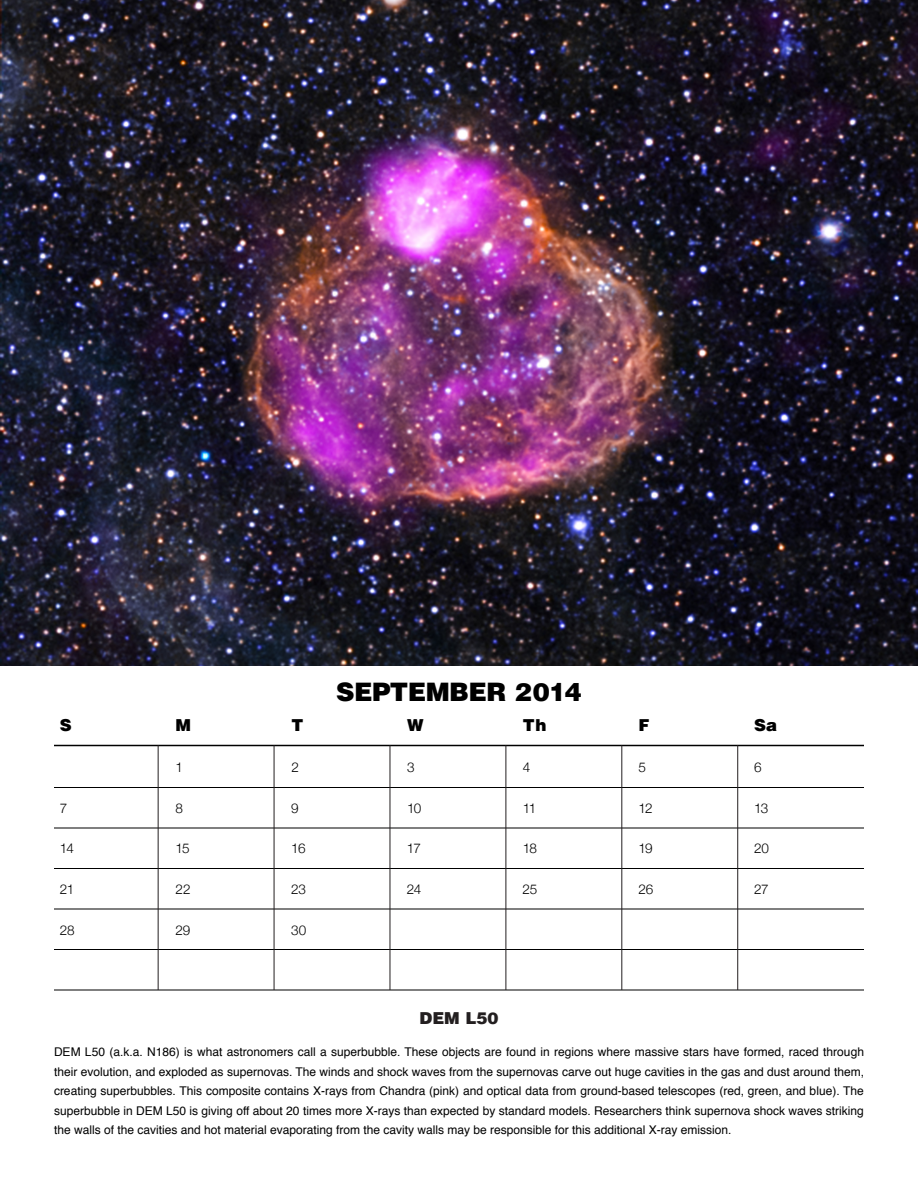
<style>
.page{position:relative;width:918px;height:1188px;background:#fff}
.page>*{position:absolute;margin:0;border:0;box-sizing:border-box;transform-origin:0 0}
.t1{font:900 25.5px "Helvetica";letter-spacing:-.02em;color:#000}
.t2{font:900 16.5px "Helvetica";color:#000}
.t3{font:900 16.5px "Helvetica";color:#231f20}
.t4{font:300 13.5px "Helvetica Neue";letter-spacing:-.045em;color:#000}
.t5{font:12px/19.5px "Helvetica";color:#000;text-align:justify}
</style>
<div class="page">
<hr style="left:54px;top:990px;width:810px;height:1px;background:#000">
<hr style="left:54px;top:909px;width:810px;height:1px;background:#000">
<hr style="left:54px;top:949px;width:810px;height:1px;background:#000">
<hr style="left:54px;top:868px;width:810px;height:1px;background:#000">
<hr style="left:54px;top:828px;width:810px;height:1px;background:#000">
<hr style="left:54px;top:787px;width:810px;height:1px;background:#000">
<hr style="left:54px;top:745px;width:810px;height:1px;background:#000">
<img style="left:0;top:0;width:918px;height:666px">
<hr style="left:158px;top:745px;width:1px;height:245px;background:#231f20">
<hr style="left:274px;top:745px;width:1px;height:245px;background:#231f20">
<hr style="left:390px;top:745px;width:1px;height:245px;background:#231f20">
<hr style="left:506px;top:745px;width:1px;height:245px;background:#231f20">
<hr style="left:621px;top:745px;width:1px;height:245px;background:#231f20">
<hr style="left:737px;top:745px;width:1px;height:245px;background:#231f20">
<h1 class="t1" style="left:336px;top:675px;width:247px">SEPTEMBER 2014</h1>
<h2 class="t2" style="left:60px;top:714px;width:13px">S</h2>
<h2 class="t2" style="left:176px;top:714px;width:17px">M</h2>
<h2 class="t2" style="left:291px;top:714px;width:13px">T</h2>
<h2 class="t2" style="left:407px;top:714px;width:18px">W</h2>
<h2 class="t2" style="left:523px;top:714px;width:25px">TH</h2>
<h2 class="t2" style="left:638px;top:714px;width:13px">F</h2>
<h2 class="t2" style="left:754px;top:714px;width:25px">SA</h2>
<p class="t4" style="left:176px;top:759px;width:9px">1</p>
<p class="t4" style="left:291px;top:759px;width:9px">2</p>
<p class="t4" style="left:407px;top:759px;width:9px">3</p>
<p class="t4" style="left:523px;top:759px;width:9px">4</p>
<p class="t4" style="left:638px;top:759px;width:9px">5</p>
<p class="t4" style="left:754px;top:759px;width:9px">6</p>
<p class="t4" style="left:60px;top:800px;width:9px">7</p>
<p class="t4" style="left:176px;top:800px;width:9px">8</p>
<p class="t4" style="left:291px;top:800px;width:9px">9</p>
<p class="t4" style="left:407px;top:800px;width:16px">10</p>
<p class="t4" style="left:523px;top:800px;width:15px">11</p>
<p class="t4" style="left:638px;top:800px;width:16px">12</p>
<p class="t4" style="left:754px;top:800px;width:16px">13</p>
<p class="t4" style="left:60px;top:840px;width:16px">14</p>
<p class="t4" style="left:176px;top:840px;width:16px">15</p>
<p class="t4" style="left:291px;top:840px;width:16px">16</p>
<p class="t4" style="left:407px;top:840px;width:15px">17</p>
<p class="t4" style="left:523px;top:840px;width:16px">18</p>
<p class="t4" style="left:638px;top:840px;width:16px">19</p>
<p class="t4" style="left:754px;top:840px;width:16px">20</p>
<p class="t4" style="left:60px;top:881px;width:16px">21</p>
<p class="t4" style="left:176px;top:881px;width:16px">22</p>
<p class="t4" style="left:291px;top:881px;width:16px">23</p>
<p class="t4" style="left:407px;top:881px;width:16px">24</p>
<p class="t4" style="left:523px;top:881px;width:16px">25</p>
<p class="t4" style="left:638px;top:881px;width:16px">26</p>
<p class="t4" style="left:754px;top:881px;width:16px">27</p>
<p class="t4" style="left:60px;top:922px;width:16px">28</p>
<p class="t4" style="left:175px;top:922px;width:16px">29</p>
<p class="t4" style="left:291px;top:922px;width:17px">30</p>
<h2 class="t3" style="left:420px;top:1007px;width:80px">DEM L50</h2>
<p class="t5" style="left:54px;top:1042px;width:812px">DEM L50 (a.k.a. N186) is what astronomers call a superbubble. These objects are found in regions where massive stars have formed, raced through their evolution, and exploded as supernovas. The winds and shock waves from the supernovas carve out huge cavities in the gas and dust around them, creating superbubbles. This composite contains X-rays from Chandra (pink) and optical data from ground-based telescopes (red, green, and blue). The superbubble in DEM L50 is giving off about 20 times more X-rays than expected by standard models. Researchers think supernova shock waves striking the walls of the cavities and hot material evaporating from the cavity walls may be responsible for this additional X-ray emission.</p>
</div>
